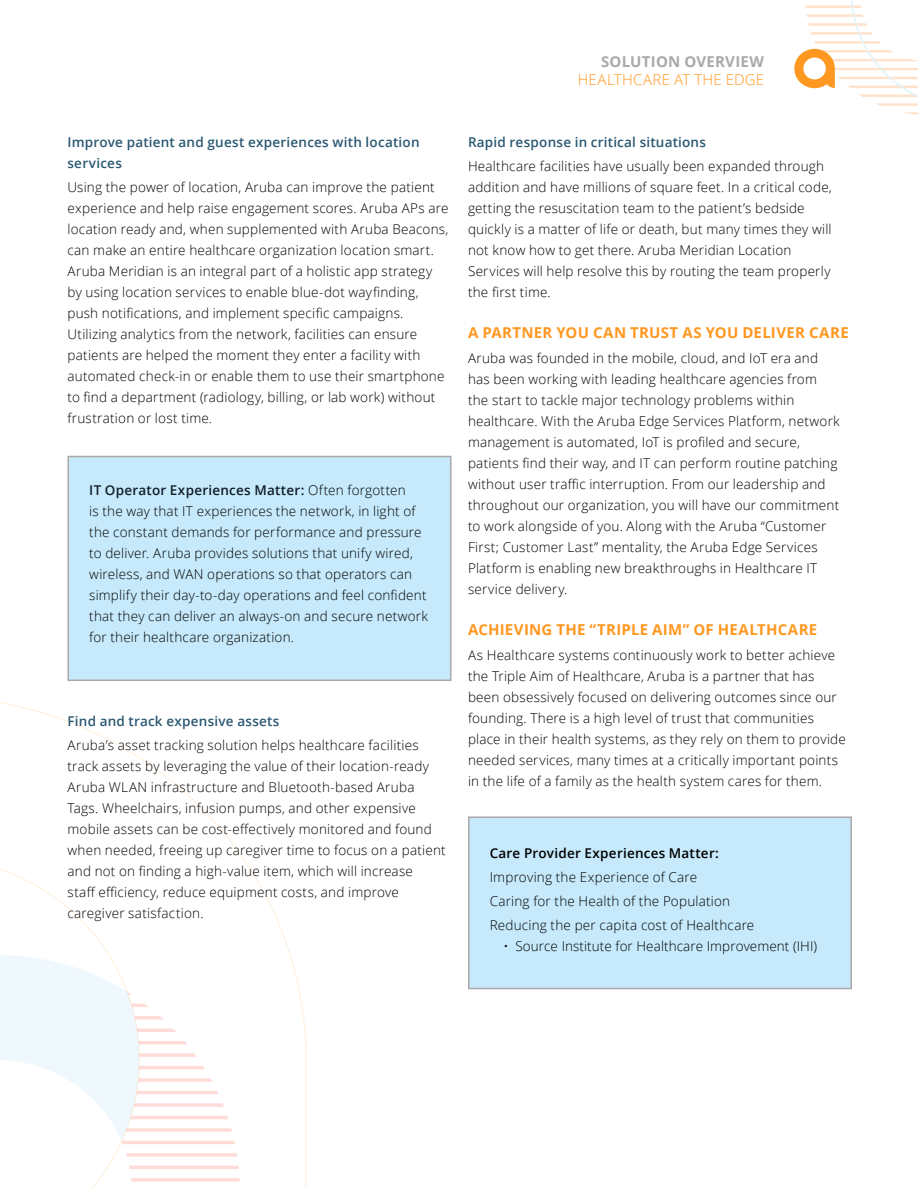
<style>
.page{position:relative;width:918px;height:1188px;background:#fff}
.page>*{position:absolute;margin:0;border:0;box-sizing:border-box;transform-origin:0 0}
.t1{font:700 15px "Open Sans";letter-spacing:.02em;color:#ff9821}
.t2{font:300 15px "Open Sans";letter-spacing:.015em;color:#ff9821}
.t3{font:700 15px "Open Sans";letter-spacing:.015em;color:#aaa8a9}
.t4{font:300 13.5px/21px "Open Sans";letter-spacing:.015em;color:#000}
.t5{font:600 13.5px/21px "Open Sans";letter-spacing:.015em;color:#2a5872}
.t6{font:600 13.5px "Open Sans";letter-spacing:.015em;color:#000}
.s1{font-weight:600;color:#111e29}
</style>
<div class="page">
<svg style="left:0;top:702px;width:307px;height:486px"></svg>
<svg style="left:794px;top:0;width:124px;height:115px"></svg>
<div style="left:68px;top:457px;width:383px;height:223px;background:#c6eafb"></div>
<div style="left:68px;top:456px;width:384px;height:225px;border:2px solid #aaa8a9"></div>
<div style="left:469px;top:817px;width:382px;height:172px;background:#c6eafb"></div>
<div style="left:468px;top:816px;width:384px;height:173px;border:2px solid #aaa8a9"></div>
<p class="t3" style="left:601px;top:51px;width:165px">SOLUTION OVERVIEW</p>
<p class="t2" style="left:578px;top:69px;width:188px">HEALTHCARE AT THE EDGE</p>
<p class="t5" style="left:68px;top:131px;width:354px">Improve patient and guest experiences with location services</p>
<p class="t4" style="left:68px;top:176px;width:383px">Using the power of location, Aruba can improve the patient experience and help raise engagement scores. Aruba APs are location ready and, when supplemented with Aruba Beacons, can make an entire healthcare organization location smart.<br>Aruba Meridian is an integral part of a holistic app strategy by using location services to enable blue-dot wayfinding, push notifications, and implement specific campaigns.<br>Utilizing analytics from the network, facilities can ensure patients are helped the moment they enter a facility with automated check-in or enable them to use their smartphone to find a department (radiology, billing, or lab work) without frustration or lost time.</p>
<p class="t4" style="left:89px;top:479px;width:340px"><span class="s1">IT Operator Experiences Matter:</span> Often forgotten<br>is the way that IT experiences the network, in light of the constant demands for performance and pressure to deliver. Aruba provides solutions that unify wired, wireless, and WAN operations so that operators can simplify their day-to-day operations and feel confident that they can deliver an always-on and secure network for their healthcare organization.</p>
<p class="t5" style="left:68px;top:710px;width:214px">Find and track expensive assets</p>
<p class="t4" style="left:68px;top:734px;width:380px">Aruba’s asset tracking solution helps healthcare facilities track assets by leveraging the value of their location-ready Aruba WLAN infrastructure and Bluetooth-based Aruba Tags. Wheelchairs, infusion pumps, and other expensive mobile assets can be cost-effectively monitored and found when needed, freeing up caregiver time to focus on a patient and not on finding a high-value item, which will increase<br>staff efficiency, reduce equipment costs, and improve caregiver satisfaction.</p>
<p class="t5" style="left:468px;top:131px;width:240px">Rapid response in critical situations</p>
<p class="t4" style="left:468px;top:155px;width:365px">Healthcare facilities have usually been expanded through addition and have millions of square feet. In a critical code, getting the resuscitation team to the patient’s bedside quickly is a matter of life or death, but many times they will not know how to get there. Aruba Meridian Location Services will help resolve this by routing the team properly the first time.</p>
<p class="t1" style="left:468px;top:322px;width:382px">A PARTNER YOU CAN TRUST AS YOU DELIVER CARE</p>
<p class="t4" style="left:468px;top:347px;width:373px">Aruba was founded in the mobile, cloud, and IoT era and has been working with leading healthcare agencies from the start to tackle major technology problems within healthcare. With the Aruba Edge Services Platform, network management is automated, IoT is profiled and secure, patients find their way, and IT can perform routine patching without user traffic interruption. From our leadership and throughout our organization, you will have our commitment to work alongside of you. Along with the Aruba “Customer First; Customer Last” mentality, the Aruba Edge Services Platform is enabling new breakthroughs in Healthcare IT service delivery.</p>
<p class="t1" style="left:468px;top:619px;width:351px">ACHIEVING THE “TRIPLE AIM” OF HEALTHCARE</p>
<p class="t4" style="left:468px;top:644px;width:379px">As Healthcare systems continuously work to better achieve the Triple Aim of Healthcare, Aruba is a partner that has been obsessively focused on delivering outcomes since our founding. There is a high level of trust that communities place in their health systems, as they rely on them to provide needed services, many times at a critically important points in the life of a family as the health system cares for them.</p>
<p class="t6" style="left:490px;top:844px;width:231px">Care Provider Experiences Matter:</p>
<p class="t4" style="left:490px;top:865px;width:266px;line-height:24px">Improving the Experience of Care<br>Caring for the Health of the Population<br>Reducing the per capita cost of Healthcare</p>
<p class="t4" style="left:503px;top:935px;width:315px">• Source Institute for Healthcare Improvement (IHI)</p>
</div>
